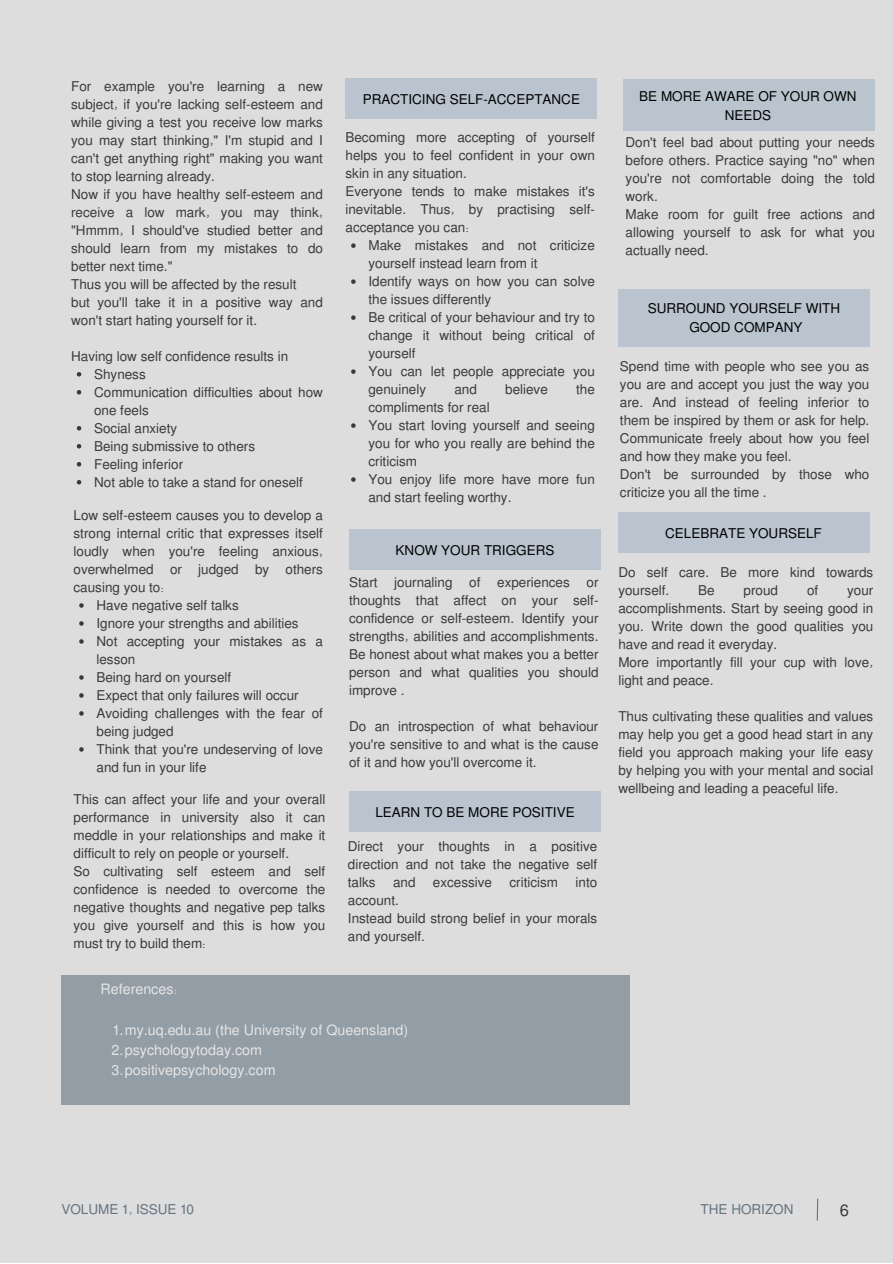
<style>
.page{position:relative;width:893px;height:1264px;background:#fff}
.page>*{position:absolute;margin:0;border:0;box-sizing:border-box;transform-origin:0 0}
.t1{font:16.5px "Mukti";color:#3b3939}
.t2{font:14.25px "Mukti";color:#e6e6e6}
.t3{font:13.5px/18px "Mukti";color:#3b3939;text-align:justify}
.t4{font:13.5px/18.8px "Mukti";color:#000;text-align:center}
.t5{font:13.5px "Mukti";color:#637380}
</style>
<div class="page">
<div style="left:0;top:0;width:892px;height:1262px;background:#ddd"></div>
<hr style="left:816px;top:1198px;width:2px;height:22px;background:#637380">
<div style="left:61px;top:975px;width:568px;height:130px;background:#939da5"></div>
<div style="left:349px;top:530px;width:252px;height:40px;background:#b9c4cf"></div>
<div style="left:349px;top:791px;width:252px;height:41px;background:#b9c4cf"></div>
<div style="left:623px;top:79px;width:251px;height:52px;background:#b9c4cf"></div>
<div style="left:617px;top:289px;width:252px;height:57px;background:#b9c4cf"></div>
<div style="left:617px;top:512px;width:252px;height:40px;background:#b9c4cf"></div>
<div style="left:345px;top:79px;width:252px;height:40px;background:#b9c4cf"></div>
<svg style="left:351px;top:243px;width:4px;height:5px"></svg>
<svg style="left:351px;top:279px;width:4px;height:5px"></svg>
<svg style="left:351px;top:315px;width:4px;height:5px"></svg>
<svg style="left:351px;top:369px;width:4px;height:5px"></svg>
<svg style="left:351px;top:423px;width:4px;height:5px"></svg>
<svg style="left:351px;top:477px;width:4px;height:5px"></svg>
<svg style="left:79px;top:603px;width:5px;height:4px"></svg>
<svg style="left:79px;top:621px;width:5px;height:4px"></svg>
<svg style="left:79px;top:639px;width:5px;height:4px"></svg>
<svg style="left:79px;top:675px;width:5px;height:4px"></svg>
<svg style="left:79px;top:693px;width:5px;height:4px"></svg>
<svg style="left:79px;top:711px;width:5px;height:4px"></svg>
<svg style="left:79px;top:747px;width:5px;height:4px"></svg>
<svg style="left:77px;top:372px;width:4px;height:4px"></svg>
<svg style="left:77px;top:390px;width:4px;height:4px"></svg>
<svg style="left:77px;top:426px;width:4px;height:4px"></svg>
<svg style="left:77px;top:444px;width:4px;height:4px"></svg>
<svg style="left:77px;top:462px;width:4px;height:4px"></svg>
<svg style="left:77px;top:480px;width:4px;height:4px"></svg>
<p class="t3" style="left:71px;top:76px;width:253px">For example you're learning a new subject, if you're lacking self-esteem and while giving a test you receive low marks you may start thinking," I'm stupid and I can't get anything right" making you want to stop learning already.</p>
<p class="t3" style="left:71px;top:184px;width:253px">Now if you have healthy self-esteem and receive a low mark, you may think, "Hmmm, I should've studied better and should learn from my mistakes to do better next time."</p>
<p class="t3" style="left:71px;top:274px;width:227px">Thus you will be affected by the result</p>
<p class="t3" style="left:71px;top:292px;width:253px">but you'll take it in a positive way and won't start hating yourself for it.</p>
<p class="t3" style="left:71px;top:346px;width:218px">Having low self confidence results in</p>
<p class="t3" style="left:94px;top:364px;width:53px">Shyness</p>
<p class="t3" style="left:94px;top:382px;width:230px">Communication difficulties about how one feels</p>
<p class="t3" style="left:94px;top:418px;width:85px">Social anxiety</p>
<p class="t3" style="left:94px;top:436px;width:162px">Being submissive to others</p>
<p class="t3" style="left:94px;top:454px;width:90px">Feeling inferior</p>
<p class="t3" style="left:94px;top:472px;width:210px">Not able to take a stand for oneself</p>
<p class="t3" style="left:74px;top:505px;width:251px">Low self-esteem causes you to develop a strong internal critic that expresses itself loudly when you're feeling anxious, overwhelmed or judged by others causing you to:</p>
<p class="t3" style="left:96px;top:595px;width:144px">Have negative self talks</p>
<p class="t3" style="left:96px;top:613px;width:204px">Ignore your strengths and abilities</p>
<p class="t3" style="left:96px;top:631px;width:228px">Not accepting your mistakes as a lesson</p>
<p class="t3" style="left:96px;top:667px;width:136px">Being hard on yourself</p>
<p class="t3" style="left:96px;top:685px;width:204px">Expect that only failures will occur</p>
<p class="t3" style="left:96px;top:703px;width:228px">Avoiding challenges with the fear of being judged</p>
<p class="t3" style="left:96px;top:739px;width:228px">Think that you're undeserving of love and fun in your life</p>
<p class="t3" style="left:74px;top:789px;width:253px">This can affect your life and your overall performance in university also it can meddle in your relationships and make it difficult to rely on people or yourself.</p>
<p class="t3" style="left:74px;top:861px;width:253px">So cultivating self esteem and self confidence is needed to overcome the negative thoughts and negative pep talks you give yourself and this is how you must try to build them:</p>
<p class="t2" style="left:100px;top:979px;width:78px">References:</p>
<p class="t4" style="left:363px;top:89px;width:219px">PRACTICING SELF-ACCEPTANCE</p>
<p class="t3" style="left:345px;top:128px;width:251px">Becoming more accepting of yourself helps you to feel confident in your own skin in any situation.</p>
<p class="t3" style="left:345px;top:182px;width:251px">Everyone tends to make mistakes it's inevitable. Thus, by practising self&shy;acceptance you can:</p>
<p class="t3" style="left:368px;top:236px;width:228px">Make mistakes and not criticize yourself instead learn from it</p>
<p class="t3" style="left:368px;top:272px;width:228px">Identify ways on how you can solve the issues differently</p>
<p class="t3" style="left:368px;top:308px;width:228px">Be critical of your behaviour and try to change it without being critical of yourself</p>
<p class="t3" style="left:368px;top:362px;width:228px">You can let people appreciate you genuinely</p>
<p class="t3" style="left:454px;top:380px;width:24px">and</p>
<p class="t3" style="left:505px;top:380px;width:44px">believe</p>
<p class="t3" style="left:576px;top:380px;width:20px">the</p>
<p class="t3" style="left:368px;top:397px;width:123px">compliments for real</p>
<p class="t3" style="left:368px;top:415px;width:228px">You start loving yourself and seeing you for who you really are behind the criticism</p>
<p class="t3" style="left:368px;top:469px;width:228px">You enjoy life more have more fun and start feeling worthy.</p>
<p class="t4" style="left:395px;top:540px;width:160px">KNOW YOUR TRIGGERS</p>
<p class="t3" style="left:349px;top:572px;width:251px">Start journaling of experiences or thoughts that affect on your self&shy;confidence or self-esteem. Identify your strengths, abilities and accomplishments.<br>Be honest about what makes you a better person and what qualities you should improve .</p>
<p class="t3" style="left:349px;top:716px;width:251px">Do an introspection of what behaviour you're sensitive to and what is the cause of it and how you'll overcome it.</p>
<p class="t4" style="left:375px;top:802px;width:201px">LEARN TO BE MORE POSITIVE</p>
<p class="t3" style="left:348px;top:836px;width:251px">Direct your thoughts in a positive direction and not take the negative self talks</p>
<p class="t3" style="left:393px;top:872px;width:24px">and</p>
<p class="t3" style="left:433px;top:872px;width:61px">excessive</p>
<p class="t3" style="left:509px;top:872px;width:50px">criticism</p>
<p class="t3" style="left:575px;top:872px;width:23px">into</p>
<p class="t3" style="left:348px;top:890px;width:52px">account.</p>
<p class="t3" style="left:348px;top:908px;width:251px">Instead build strong belief in your morals and yourself.</p>
<p class="t2" style="left:113px;top:1019px;width:297px">1.my.uq.edu.au (the University of Queensland)</p>
<p class="t2" style="left:111px;top:1039px;width:152px">2.psychologytoday.com</p>
<p class="t2" style="left:111px;top:1060px;width:166px">3.positivepsychology.com</p>
<p class="t4" style="left:639px;top:86px;width:219px">BE MORE AWARE OF YOUR OWN<br>NEEDS</p>
<p class="t3" style="left:625px;top:133px;width:251px">Don't feel bad about putting your needs before others. Practice saying "no" when you're not comfortable doing the told work.</p>
<p class="t3" style="left:625px;top:205px;width:251px">Make room for guilt free actions and allowing yourself to ask for what you actually need.</p>
<p class="t4" style="left:647px;top:298px;width:194px">SURROUND YOURSELF WITH</p>
<p class="t4" style="left:689px;top:317px;width:115px">GOOD COMPANY</p>
<p class="t3" style="left:620px;top:356px;width:251px">Spend time with people who see you as you are and accept you just the way you are. And instead of feeling inferior to them be inspired by them or ask for help.<br>Communicate freely about how you feel and how they make you feel.</p>
<p class="t3" style="left:620px;top:464px;width:251px">Don't be surrounded by those who criticize you all the time .</p>
<p class="t4" style="left:665px;top:522px;width:158px">CELEBRATE YOURSELF</p>
<p class="t3" style="left:618px;top:563px;width:256px">Do self care. Be more kind towards yourself.</p>
<p class="t3" style="left:698px;top:581px;width:18px">Be</p>
<p class="t3" style="left:743px;top:581px;width:36px">proud</p>
<p class="t3" style="left:807px;top:581px;width:13px">of</p>
<p class="t3" style="left:618px;top:581px;width:256px;text-indent:229px">your accomplishments. Start by seeing good in you. Write down the good qualities you have and read it everyday.</p>
<p class="t3" style="left:618px;top:653px;width:256px">More importantly fill your cup with love, light and peace.</p>
<p class="t3" style="left:618px;top:706px;width:256px">Thus cultivating these qualities and values may help you get a good head start in any field you approach making your life easy by helping you with your mental and social wellbeing and leading a peaceful life.</p>
<p class="t5" style="left:61px;top:1199px;width:134px">VOLUME 1, ISSUE 10</p>
<p class="t5" style="left:700px;top:1199px;width:94px">THE HORIZON</p>
<p class="t1" style="left:839px;top:1198px;width:11px">6</p>
</div>
